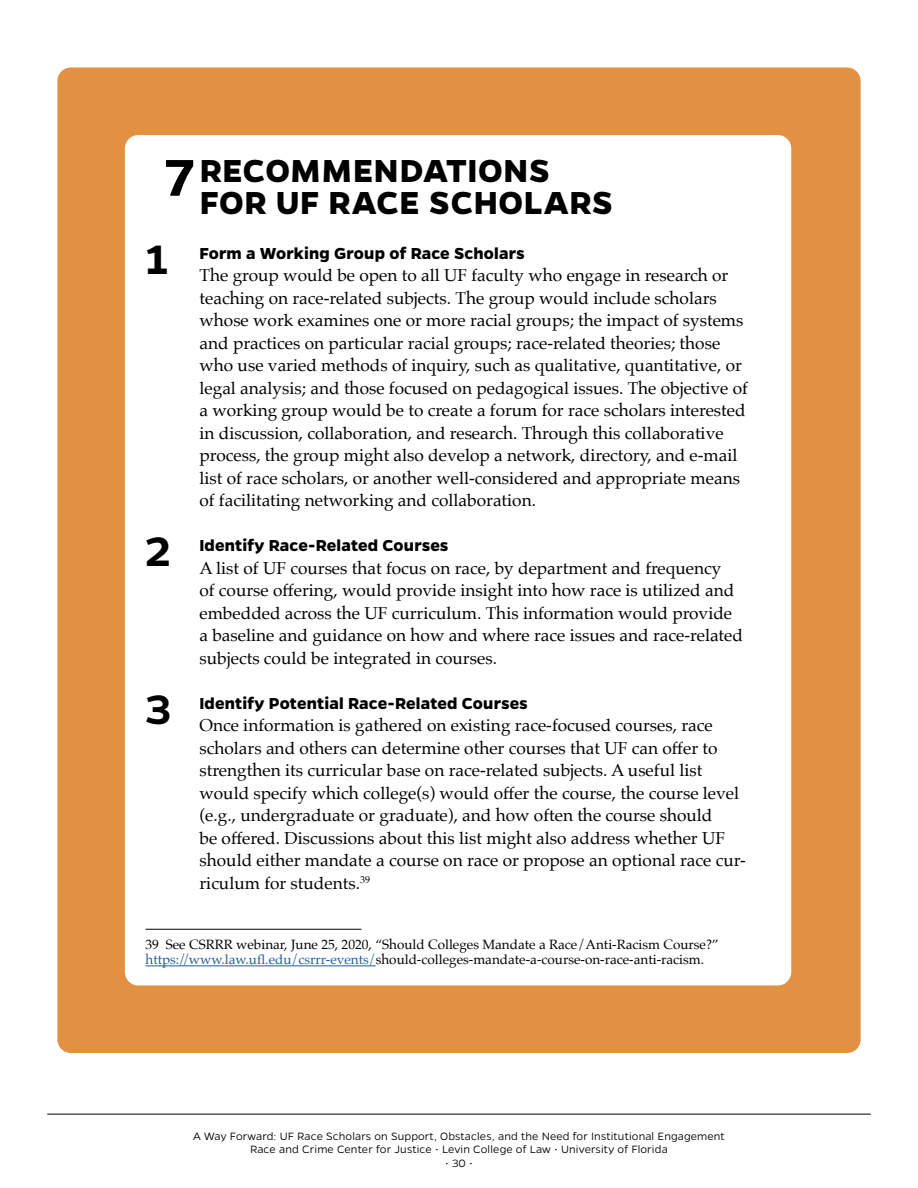
<style>
.page{position:relative;width:918px;height:1188px;background:#fff}
.page>*{position:absolute;margin:0;border:0;box-sizing:border-box;transform-origin:0 0}
.t1{font:600 58.5px "Gentona";color:#000}
.t2{font:600 46.5px "Gentona";color:#000}
.t3{font:700 36px/31.5px "Gentona";letter-spacing:.02em;color:#000}
.t4{font:700 18px "Gentona";letter-spacing:.01em;color:#000}
.t5{font:17.25px/22.5px "Palatino";color:#000}
.t6{font:13.5px/15px "Palatino";color:#000}
.t7{font:300 12px/13.5px "Gentona";letter-spacing:.01em;color:#000;text-align:center}
.s1{color:#215e9e}
</style>
<div class="page">
<div style="left:57px;top:68px;width:804px;height:985px;background:#e29041;border-radius:14px"></div>
<div style="left:125px;top:135px;width:666px;height:851px;background:#fff;border-radius:14px"></div>
<hr style="left:146px;top:929px;width:216px;height:1px;background:#000">
<hr style="left:146px;top:965px;width:230px;height:1px;background:#215e9e">
<hr style="left:47px;top:1114px;width:824px;height:1px;background:#000">
<h1 class="t1" style="left:165px;top:144px;width:30px">7</h1>
<h3 class="t3" style="left:200px;top:155px;width:415px">RECOMMENDATIONS<br>FOR UF RACE SCHOLARS</h3>
<h2 class="t2" style="left:146px;top:233px;width:25px">1</h2>
<p class="t4" style="left:199px;top:243px;width:327px">Form a Working Group of Race Scholars</p>
<p class="t5" style="left:200px;top:264px;width:550px">The group would be open to all UF faculty who engage in research or teaching on race-related subjects. The group would include scholars whose work examines one or more racial groups; the impact of systems and practices on particular racial groups; race-related theories; those who use varied methods of inquiry, such as qualitative, quantitative, or legal analysis; and those focused on pedagogical issues. The objective of a working group would be to create a forum for race scholars interested in discussion, collaboration, and research. Through this collaborative process, the group might also develop a network, directory, and e-mail list of race scholars, or another well-considered and appropriate means of facilitating networking and collaboration.</p>
<h2 class="t2" style="left:146px;top:525px;width:26px">2</h2>
<p class="t4" style="left:199px;top:535px;width:251px">Identify Race-Related Courses</p>
<p class="t5" style="left:200px;top:557px;width:545px">A list of UF courses that focus on race, by department and frequency<br>of course offering, would provide insight into how race is utilized and embedded across the UF curriculum. This information would provide a baseline and guidance on how and where race issues and race-related subjects could be integrated in courses.</p>
<h2 class="t2" style="left:146px;top:683px;width:27px">3</h2>
<p class="t4" style="left:200px;top:693px;width:330px">Identify Potential Race-Related Courses</p>
<p class="t5" style="left:200px;top:714px;width:548px">Once information is gathered on existing race-focused courses, race scholars and others can determine other courses that UF can offer to strengthen its curricular base on race-related subjects. A useful list would specify which college(s) would offer the course, the course level (e.g., undergraduate or graduate), and how often the course should<br>be offered. Discussions about this list might also address whether UF should either mandate a course on race or propose an optional race cur&shy;riculum for students.<sup>39</sup></p>
<p class="t6" style="left:146px;top:937px;width:575px">39 See CSRRR webinar, June 25, 2020, “Should Colleges Mandate a Race/Anti-Racism Course?” <span class="s1">https://www.law.ufl.edu/csrrr-events/</span>should-colleges-mandate-a-course-on-race-anti-racism.</p>
<p class="t7" style="left:193px;top:1129px;width:533px">A Way Forward: UF Race Scholars on Support, Obstacles, and the Need for Institutional Engagement<br>Race and Crime Center for Justice • Levin College of Law • University of Florida</p>
<p class="t7" style="left:445px;top:1156px;width:29px">• 30 •</p>
</div>
